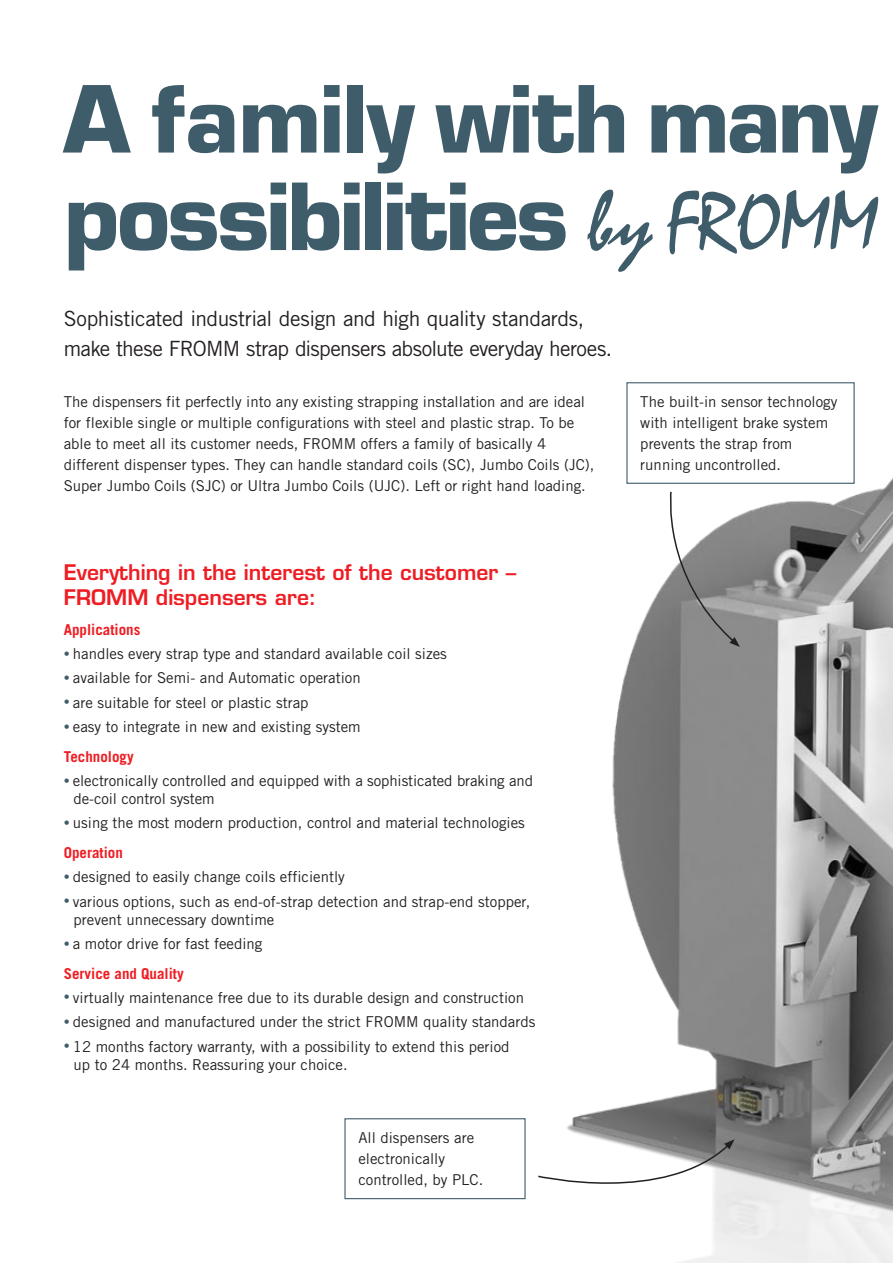
<style>
.page{position:relative;width:893px;height:1263px;background:#fff}
.page>*{position:absolute;margin:0;border:0;box-sizing:border-box;transform-origin:0 0}
.t1{font:700 90px/97.5px "Eurostile LT Std";letter-spacing:-.025em;color:#3f5c6a}
.t2{font:21px/30px "Trade Gothic LT Std";letter-spacing:-.025em;color:#231f20}
.t3{font:600 21px/25.2px "Eurostile LT Std";color:#ee1d23}
.t4{font:15px/21px "Trade Gothic LT Std";color:#231f20}
.t5{font:700 15px "Trade Gothic LT Std";color:#ee1d23}
.s1{font-size:12px;color:#3f5c6a}
.s2{font-weight:700;color:#ee1d23}
</style>
<div class="page">
<img style="left:432px;top:189px;width:461px;height:1074px">
<svg style="left:587px;top:190px;width:66px;height:82px"></svg>
<svg style="left:666px;top:190px;width:212px;height:65px"></svg>
<svg style="left:661px;top:490px;width:79px;height:157px"></svg>
<svg style="left:537px;top:1139px;width:197px;height:66px"></svg>
<div style="left:344px;top:1118px;width:182px;height:81px;border:1px solid #3f5c6a"></div>
<div style="left:626px;top:382px;width:229px;height:102px;border:1px solid #3f5c6a"></div>
<h1 class="t1" style="left:64px;top:71px;width:816px">A family with many possibilities</h1>
<h2 class="t2" style="left:64px;top:303px;width:550px">Sophisticated industrial design and high quality standards, make these FROMM strap dispensers absolute everyday heroes.</h2>
<p class="t4" style="left:64px;top:391px;width:532px">The dispensers fit perfectly into any existing strapping installation and are ideal for flexible single or multiple configurations with steel and plastic strap. To be able to meet all its customer needs, FROMM offers a family of basically 4 different dispenser types. They can handle standard coils (SC), Jumbo Coils (JC), Super Jumbo Coils (SJC) or Ultra Jumbo Coils (UJC). Left or right hand loading.</p>
<h2 class="t3" style="left:64px;top:559px;width:454px">Everything in the interest of the customer –<br>FROMM dispensers are:</h2>
<p class="t5" style="left:64px;top:620px;width:78px">Applications</p>
<p class="t4" style="left:64px;top:643px;width:385px"><span class="s1">•</span> handles every strap type and standard available coil sizes</p>
<p class="t4" style="left:64px;top:667px;width:298px"><span class="s1">•</span> available for Semi- and Automatic operation</p>
<p class="t4" style="left:64px;top:692px;width:246px"><span class="s1">•</span> are suitable for steel or plastic strap</p>
<p class="t4" style="left:64px;top:712px;width:298px;line-height:29.5px"><span class="s1">•</span> easy to integrate in new and existing system<br><span class="s2">Technology</span></p>
<p class="t4" style="left:74px;top:771px;width:461px;line-height:18px;text-indent:-10px"><span class="s1">•</span> electronically controlled and equipped with a sophisticated braking and de-coil control system</p>
<p class="t4" style="left:64px;top:808px;width:463px;line-height:29.5px"><span class="s1">•</span> using the most modern production, control and material technologies<br><span class="s2">Operation</span></p>
<p class="t4" style="left:64px;top:866px;width:283px"><span class="s1">•</span> designed to easily change coils efficiently</p>
<p class="t4" style="left:74px;top:892px;width:458px;line-height:18px;text-indent:-10px"><span class="s1">•</span> various options, such as end-of-strap detection and strap-end stopper, prevent unnecessary downtime</p>
<p class="t4" style="left:64px;top:929px;width:200px;line-height:29.5px"><span class="s1">•</span> a motor drive for fast feeding<br><span class="s2">Service and Quality</span></p>
<p class="t4" style="left:64px;top:987px;width:462px"><span class="s1">•</span> virtually maintenance free due to its durable design and construction</p>
<p class="t4" style="left:64px;top:1011px;width:473px"><span class="s1">•</span> designed and manufactured under the strict FROMM quality standards</p>
<p class="t4" style="left:74px;top:1037px;width:437px;line-height:18px;text-indent:-10px"><span class="s1">•</span> 12 months factory warranty, with a possibility to extend this period up to 24 months. Reassuring your choice.</p>
<p class="t4" style="left:358px;top:1127px;width:126px">All dispensers are electronically controlled, by PLC.</p>
<p class="t4" style="left:640px;top:391px;width:199px">The built-in sensor technology with intelligent brake system prevents the strap from running uncontrolled.</p>
</div>
